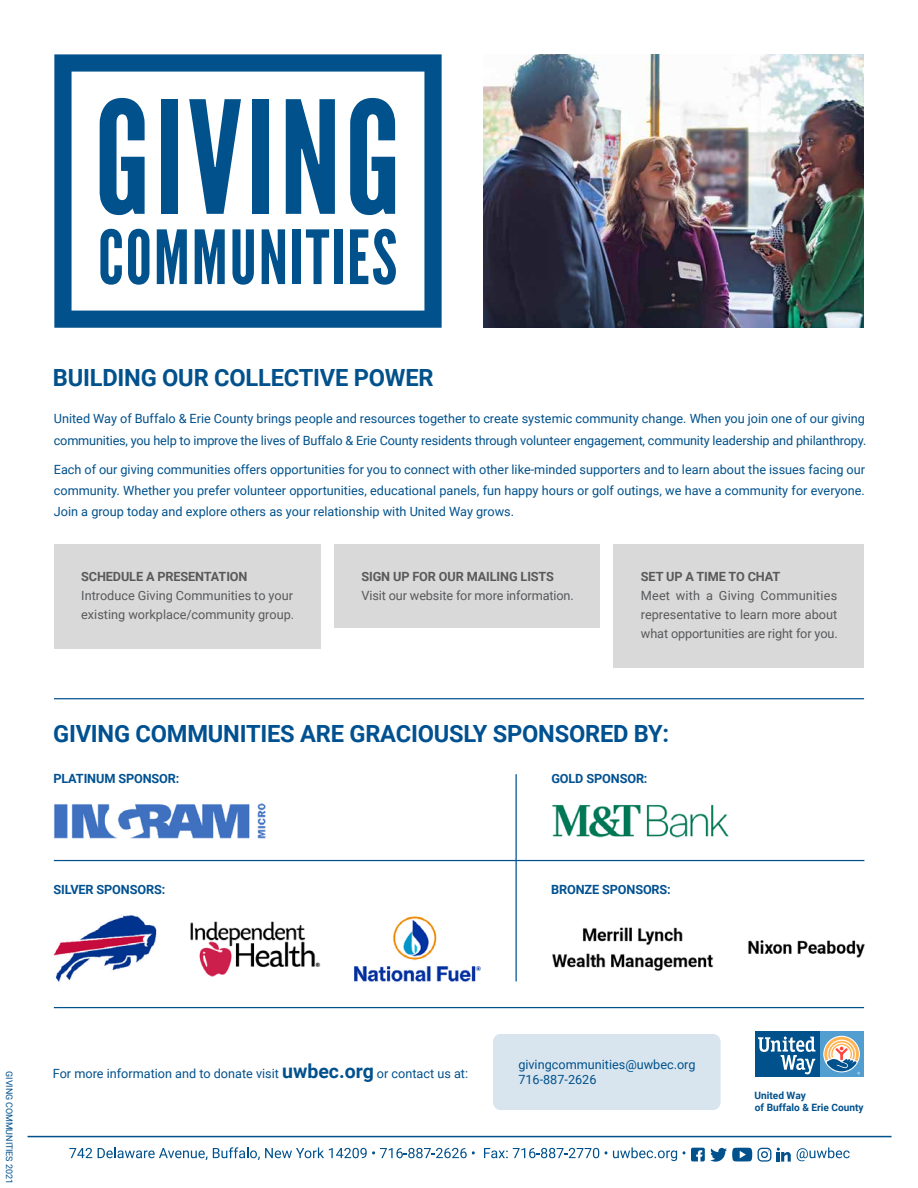
<style>
.page{position:relative;width:918px;height:1188px;background:#fff}
.page>*{position:absolute;margin:0;border:0;box-sizing:border-box;transform-origin:0 0}
.t1{font:700 23.7px "Roboto";letter-spacing:-.01em;color:#005191}
.t2{font:700 23.7px "Roboto";letter-spacing:-.01em;color:#00518c}
.t3{font:12.75px/21.1px "Roboto";color:#00518c}
.t4{font:12.75px/19px "Roboto";color:#58595b}
.t5{font:700 12.75px "Roboto";letter-spacing:-.01em;color:#58595b}
.t6{font:700 12.75px "Roboto";letter-spacing:-.01em;color:#005191}
.t7{font:12.6px/15.5px "Roboto";color:#00518d}
.t8{font:700 10.05px/11.4px "Roboto";color:#00518c}
.t9{font:9px "Roboto";letter-spacing:-.01em;color:#00518d}
.s1{font-weight:700;font-size:19.5px}
</style>
<div class="page">
<hr style="left:28px;top:1136px;width:864px;height:1px;background:#00518c">
<svg style="left:69px;top:1148px;width:23px;height:10px"></svg>
<svg style="left:98px;top:1147px;width:109px;height:13px"></svg>
<svg style="left:213px;top:1147px;width:262px;height:13px"></svg>
<svg style="left:484px;top:1148px;width:115px;height:10px"></svg>
<svg style="left:613px;top:1147px;width:64px;height:14px"></svg>
<svg style="left:797px;top:1147px;width:53px;height:14px"></svg>
<svg style="left:758px;top:1148px;width:13px;height:14px"></svg>
<svg style="left:777px;top:1148px;width:14px;height:14px"></svg>
<svg style="left:691px;top:1148px;width:61px;height:14px"></svg>
<div style="left:819px;top:1031px;width:45px;height:46px;background:#539ed0"></div>
<div style="left:755px;top:1031px;width:64px;height:46px;background:#00518c"></div>
<svg style="left:823px;top:1036px;width:37px;height:36px"></svg>
<svg style="left:758px;top:1037px;width:58px;height:37px"></svg>
<svg style="left:824px;top:1037px;width:36px;height:38px"></svg>
<svg style="left:54px;top:54px;width:388px;height:274px"></svg>
<svg style="left:100px;top:98px;width:45px;height:117px"></svg>
<div style="left:161px;top:99px;width:17px;height:115px;background:#00518c"></div>
<svg style="left:189px;top:99px;width:52px;height:115px"></svg>
<div style="left:253px;top:99px;width:16px;height:115px;background:#00518c"></div>
<svg style="left:286px;top:99px;width:49px;height:115px"></svg>
<svg style="left:350px;top:98px;width:45px;height:117px"></svg>
<svg style="left:100px;top:229px;width:22px;height:56px"></svg>
<svg style="left:128px;top:229px;width:21px;height:56px"></svg>
<svg style="left:157px;top:229px;width:30px;height:55px"></svg>
<svg style="left:195px;top:229px;width:30px;height:55px"></svg>
<svg style="left:232px;top:229px;width:22px;height:56px"></svg>
<svg style="left:262px;top:229px;width:23px;height:55px"></svg>
<div style="left:293px;top:229px;width:8px;height:55px;background:#00518c"></div>
<svg style="left:306px;top:229px;width:23px;height:55px"></svg>
<div style="left:334px;top:229px;width:8px;height:55px;background:#00518c"></div>
<svg style="left:350px;top:229px;width:46px;height:56px"></svg>
<img style="left:484px;top:54px;width:380px;height:273px">
<div style="left:335px;top:544px;width:265px;height:83px;background:#d9d9d9"></div>
<div style="left:54px;top:544px;width:266px;height:104px;background:#d9d9d9"></div>
<div style="left:614px;top:544px;width:250px;height:124px;background:#d9d9d9"></div>
<div style="left:493px;top:1034px;width:228px;height:76px;background:#d9e5ee;border-radius:8px"></div>
<img style="left:53px;top:803px;width:812px;height:179px">
<hr style="left:54px;top:1007px;width:810px;height:1px;background:#00518c">
<svg style="left:53px;top:852px;width:812px;height:15px"></svg>
<svg style="left:514px;top:774px;width:5px;height:208px"></svg>
<hr style="left:516px;top:774px;width:1px;height:207px;background:#00518c">
<hr style="left:54px;top:860px;width:810px;height:1px;background:#00518c">
<hr style="left:54px;top:698px;width:810px;height:1px;background:#00518c">
<div style="left:546px;top:880px;width:143px;height:24px;background:#fff"></div>
<div style="left:49px;top:880px;width:143px;height:23px;background:#fff"></div>
<h1 class="t2" style="left:53px;top:361px;width:382px">BUILDING OUR COLLECTIVE POWER</h1>
<p class="t3" style="left:54px;top:408px;width:814px">United Way of Buffalo &amp; Erie County brings people and resources together to create systemic community change. When you join one of our giving communities, you help to improve the lives of Buffalo &amp; Erie County residents through volunteer engagement, community leadership and philanthropy.</p>
<p class="t3" style="left:54px;top:458px;width:813px;text-align:justify">Each of our giving communities offers opportunities for you to connect with other like-minded supporters and to learn about the issues facing our community. Whether you prefer volunteer opportunities, educational panels, fun happy hours or golf outings, we have a community for everyone.<br>Join a group today and explore others as your relationship with United Way grows.</p>
<p class="t5" style="left:81px;top:567px;width:168px">SCHEDULE A PRESENTATION</p>
<p class="t4" style="left:81px;top:585px;width:214px">Introduce Giving Communities to your existing workplace/community group.</p>
<p class="t5" style="left:361px;top:567px;width:194px">SIGN UP FOR OUR MAILING LISTS</p>
<p class="t4" style="left:361px;top:585px;width:214px">Visit our website for more information.</p>
<p class="t5" style="left:641px;top:567px;width:141px">SET UP A TIME TO CHAT</p>
<p class="t4" style="left:641px;top:585px;width:198px;text-align:justify">Meet with a Giving Communities representative to learn more about what opportunities are right for you.</p>
<h1 class="t1" style="left:53px;top:717px;width:618px">GIVING COMMUNITIES ARE GRACIOUSLY SPONSORED BY:</h1>
<p class="t6" style="left:53px;top:770px;width:128px">PLATINUM SPONSOR:</p>
<p class="t6" style="left:551px;top:770px;width:98px">GOLD SPONSOR:</p>
<p class="t6" style="left:54px;top:880px;width:113px">SILVER SPONSORS:</p>
<p class="t6" style="left:551px;top:880px;width:121px">BRONZE SPONSORS:</p>
<p class="t9" style="left:16px;top:1071px;width:114px;rotate:90deg">GIVING COMMUNITIES 2021</p>
<p class="t7" style="left:53px;top:1065px;width:417px">For more information and to donate visit <span class="s1">uwbec.org</span> or contact us at:</p>
<p class="t7" style="left:518px;top:1056px;width:179px">givingcommunities@uwbec.org<br>716-887-2626</p>
<p class="t8" style="left:755px;top:1090px;width:111px">United Way<br>of Buffalo &amp; Erie County</p>
</div>
